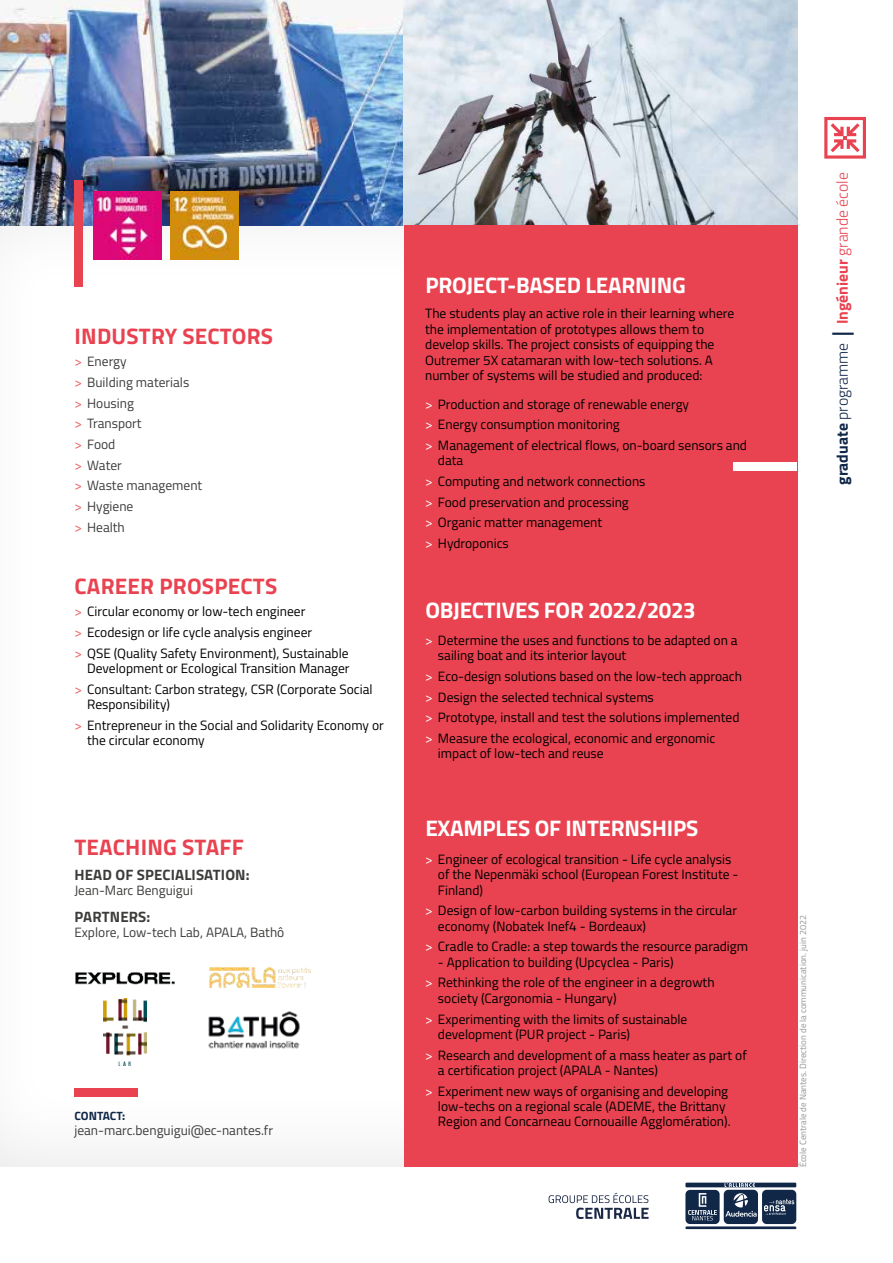
<style>
.page{position:relative;width:893px;height:1263px;background:#fff}
.page>*{position:absolute;margin:0;border:0;box-sizing:border-box;transform-origin:0 0}
.t1{font:700 22.5px "Titillium";letter-spacing:-.01em;color:#fff}
.t2{font:700 22.5px "Titillium";letter-spacing:.01em;color:#e94250}
.t3{font:300 15.75px "Titillium";color:#e94250}
.t4{font:700 15px "Titillium";letter-spacing:.01em;color:#3c3c3b}
.t5{font:13.5px/20.7px "Titillium";color:#000}
.t6{font:13.5px/20.7px "Titillium";color:#3c3c3b}
.t7{font:700 12px "Titillium";letter-spacing:-.005em;color:#102748}
.t8{font:9px "Titillium";color:#949494}
.s1{color:#eb5b5e}
.s2{color:#fff}
.s3{font-weight:700;color:#102748}
.s4{color:#102748}
.s5{font-weight:700;font-size:31.5px;color:#102748}
.s6{font-weight:700}
</style>
<div class="page">
<div style="left:685px;top:1182px;width:111px;height:5px;background:#102748"></div>
<hr style="left:685px;top:1226px;width:111px;height:3px;background:#102748">
<div style="left:724px;top:1190px;width:34px;height:34px;background:#102748;border-radius:5px"></div>
<div style="left:762px;top:1190px;width:34px;height:34px;background:#102748;border-radius:5px"></div>
<svg style="left:764px;top:1199px;width:30px;height:16px"></svg>
<div style="left:685px;top:1190px;width:35px;height:34px;background:#102748;border-radius:5px"></div>
<svg style="left:688px;top:1193px;width:29px;height:27px"></svg>
<svg style="left:724px;top:1183px;width:31px;height:4px"></svg>
<svg style="left:725px;top:1193px;width:32px;height:24px"></svg>
<svg style="left:549px;top:1193px;width:100px;height:26px"></svg>
<img style="left:0;top:0;width:797px;height:225px">
<img style="left:94px;top:191px;width:68px;height:68px">
<img style="left:170px;top:191px;width:68px;height:68px">
<div style="left:404px;top:225px;width:393px;height:942px;background:#e94250"></div>
<div style="left:74px;top:1087px;width:64px;height:9px;background:#e94250"></div>
<div style="left:74px;top:181px;width:9px;height:106px;background:#e94250"></div>
<div style="left:733px;top:462px;width:64px;height:9px;background:#fff"></div>
<svg style="left:824px;top:117px;width:42px;height:42px"></svg>
<img style="left:75px;top:972px;width:100px;height:12px">
<img style="left:209px;top:968px;width:102px;height:19px">
<img style="left:104px;top:998px;width:42px;height:68px">
<img style="left:208px;top:1011px;width:92px;height:38px">
<h1 class="t2" style="left:75px;top:319px;width:200px">INDUSTRY SECTORS</h1>
<p class="t6" style="left:74px;top:350px;width:129px"><span class="s1">&gt;</span> Energy<br><span class="s1">&gt;</span> Building materials<br><span class="s1">&gt;</span> Housing<br><span class="s1">&gt;</span> Transport<br><span class="s1">&gt;</span> Food<br><span class="s1">&gt;</span> Water<br><span class="s1">&gt;</span> Waste management <span class="s1">&gt;</span> Hygiene<br><span class="s1">&gt;</span> Health</p>
<h1 class="t2" style="left:75px;top:569px;width:204px">CAREER PROSPECTS</h1>
<p class="t5" style="left:74px;top:600px;width:276px"><span class="s1">&gt;</span> Circular economy or low-tech engineer<br><span class="s1">&gt;</span> Ecodesign or life cycle analysis engineer<br><span class="s1">&gt;</span> QSE (Quality Safety Environment), Sustainable</p>
<p class="t5" style="left:74px;top:657px;width:300px;text-indent:13px">Development or Ecological Transition Manager<br><span class="s1">&gt;</span> Consultant: Carbon strategy, CSR (Corporate Social</p>
<p class="t5" style="left:74px;top:693px;width:311px;text-indent:13px">Responsibility)<br><span class="s1">&gt;</span> Entrepreneur in the Social and Solidarity Economy or</p>
<p class="t5" style="left:87px;top:729px;width:119px">the circular economy</p>
<h1 class="t2" style="left:75px;top:829px;width:171px">TEACHING STAFF</h1>
<p class="t4" style="left:74px;top:863px;width:177px">HEAD OF SPECIALISATION:</p>
<p class="t6" style="left:74px;top:879px;width:120px">Jean-Marc Benguigui</p>
<p class="t4" style="left:74px;top:905px;width:77px">PARTNERS:</p>
<p class="t6" style="left:74px;top:921px;width:211px">Explore, Low-tech Lab, APALA, Bathô</p>
<p class="t7" style="left:74px;top:1106px;width:52px">CONTACT:</p>
<p class="t6" style="left:74px;top:1119px;width:200px">jean-marc.benguigui@ec-nantes.fr</p>
<h1 class="t1" style="left:425px;top:268px;width:262px">PROJECT-BASED LEARNING</h1>
<p class="t5" style="left:425px;top:305px;width:310px;line-height:15.5px">The students play an active role in their learning where the implementation of prototypes allows them to develop skills. The project consists of equipping the Outremer 5X catamaran with low-tech solutions. A number of systems will be studied and produced:</p>
<p class="t5" style="left:425px;top:393px;width:323px"><span class="s2">&gt;</span> Production and storage of renewable energy<br><span class="s2">&gt;</span> Energy consumption monitoring<br><span class="s2">&gt;</span> Management of electrical flows, on-board sensors and</p>
<p class="t5" style="left:425px;top:450px;width:222px;text-indent:13px">data<br><span class="s2">&gt;</span> Computing and network connections <span class="s2">&gt;</span> Food preservation and processing<br><span class="s2">&gt;</span> Organic matter management<br><span class="s2">&gt;</span> Hydroponics</p>
<h1 class="t1" style="left:425px;top:593px;width:272px">OBJECTIVES FOR 2022/2023</h1>
<p class="t5" style="left:438px;top:632px;width:301px;line-height:15.5px;text-indent:-13px"><span class="s2">&gt;</span> Determine the uses and functions to be adapted on a sailing boat and its interior layout</p>
<p class="t5" style="left:425px;top:665px;width:318px"><span class="s2">&gt;</span> Eco-design solutions based on the low-tech approach <span class="s2">&gt;</span> Design the selected technical systems<br><span class="s2">&gt;</span> Prototype, install and test the solutions implemented <span class="s2">&gt;</span> Measure the ecological, economic and ergonomic</p>
<p class="t5" style="left:438px;top:742px;width:167px">impact of low-tech and reuse</p>
<h1 class="t1" style="left:425px;top:811px;width:275px">EXAMPLES OF INTERNSHIPS</h1>
<p class="t5" style="left:438px;top:851px;width:302px;line-height:15.5px;text-indent:-13px"><span class="s2">&gt;</span> Engineer of ecological transition - Life cycle analysis of the Nepenmäki school (European Forest Institute -<br>Finland)</p>
<p class="t5" style="left:438px;top:902px;width:301px;line-height:15.5px;text-indent:-13px"><span class="s2">&gt;</span> Design of low-carbon building systems in the circular economy (Nobatek Inef4 - Bordeaux)</p>
<p class="t5" style="left:425px;top:936px;width:324px"><span class="s2">&gt;</span> Cradle to Cradle: a step towards the resource paradigm</p>
<p class="t5" style="left:425px;top:951px;width:291px;text-indent:13px">- Application to building (Upcyclea - Paris)<br><span class="s2">&gt;</span> Rethinking the role of the engineer in a degrowth</p>
<p class="t5" style="left:425px;top:987px;width:264px;text-indent:13px">society (Cargonomia - Hungary)<br><span class="s2">&gt;</span> Experimenting with the limits of sustainable</p>
<p class="t5" style="left:425px;top:1023px;width:323px;text-indent:13px">development (PUR project - Paris)<br><span class="s2">&gt;</span> Research and development of a mass heater as part of</p>
<p class="t5" style="left:425px;top:1059px;width:304px;text-indent:13px">a certification project (APALA - Nantes)<br><span class="s2">&gt;</span> Experiment new ways of organising and developing</p>
<p class="t5" style="left:438px;top:1098px;width:294px;line-height:15.5px">low-techs on a regional scale (ADEME, the Brittany<br>Region and Concarneau Cornouaille Agglomération).</p>
<p class="t3" style="left:831px;top:485px;width:314px;rotate:-90deg"><span class="s3">graduate</span> <span class="s4">programme</span> <span class="s5">I</span> <span class="s6">Ingénieur</span> grande école</p>
<p class="t8" style="left:796px;top:1167px;width:253px;rotate:-90deg">École Centrale de Nantes. Direction de la communication. juin 2022</p>
</div>
